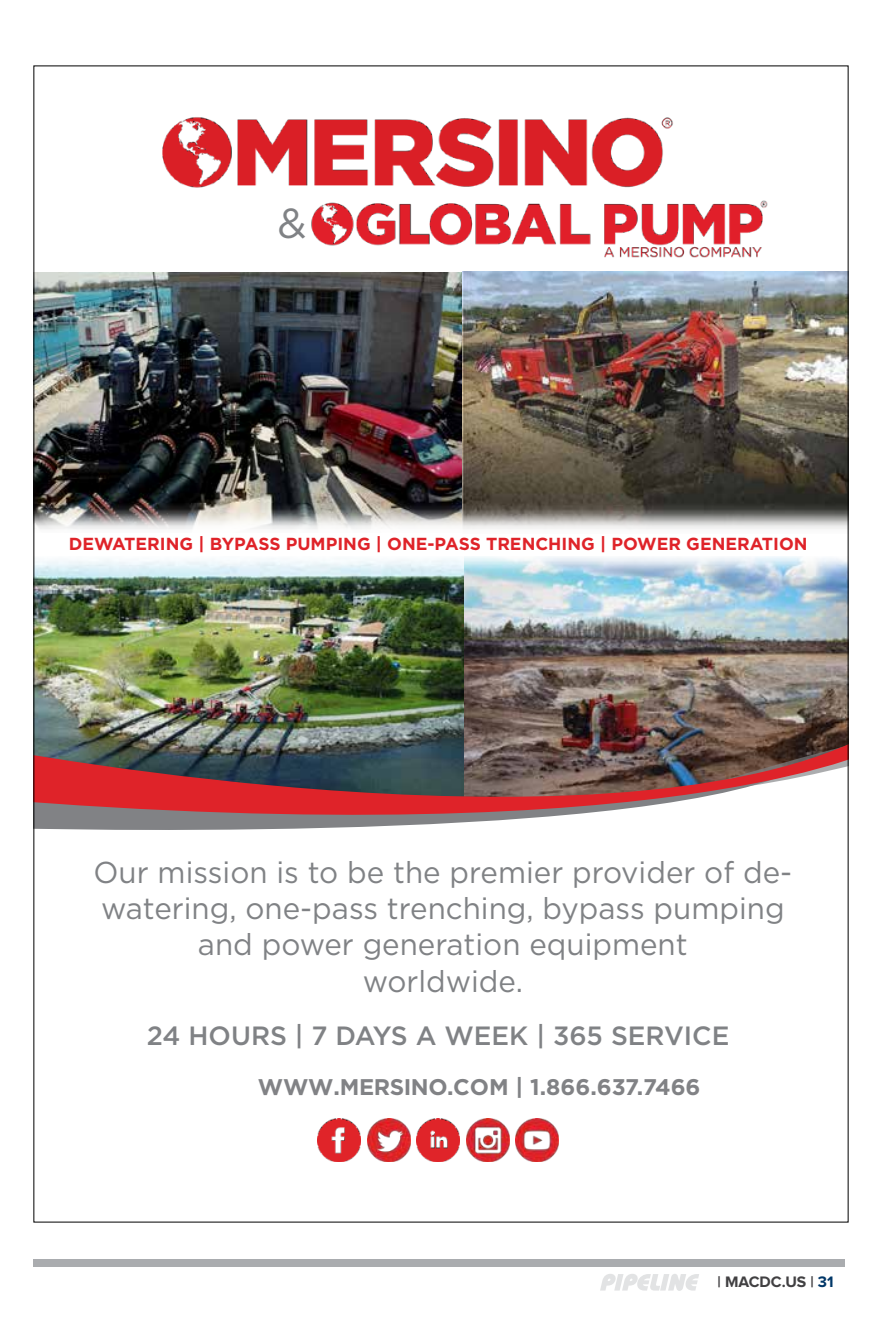
<style>
.page{position:relative;width:882px;height:1323px;background:#fff}
.page>*{position:absolute;margin:0;border:0;box-sizing:border-box;transform-origin:0 0}
.t1{font:41.82px "Gotham";color:#808285}
.t2{font:30.1px/36.2px "Gotham";color:#808285;text-align:center}
.t3{font:500 26.43px "Gotham";color:#808285}
.t4{font:700 22.57px "Gotham";letter-spacing:-.01em;color:#818285}
.t5{font:700 17.5px "Gotham";color:#df2329}
.t6{font:700 15.75px "Proxima Nova";color:#414042}
.s1{color:#003768}
</style>
<div class="page">
<div style="left:33px;top:1259px;width:811px;height:7px;background:#aaacaf"></div>
<svg style="left:600px;top:1274px;width:99px;height:17px"></svg>
<img style="left:35px;top:634px;width:812px;height:90px">
<img style="left:35px;top:272px;width:812px;height:177px">
<img style="left:35px;top:449px;width:812px;height:185px">
<img style="left:162px;top:117px;width:511px;height:71px">
<img style="left:311px;top:200px;width:456px;height:58px">
<img style="left:318px;top:1118px;width:43px;height:43px">
<img style="left:466px;top:1118px;width:43px;height:43px">
<img style="left:417px;top:1118px;width:43px;height:43px">
<img style="left:367px;top:1118px;width:43px;height:43px">
<img style="left:516px;top:1118px;width:43px;height:43px">
<img style="left:35px;top:724px;width:812px;height:106px">
<h1 class="t1" style="left:278px;top:197px;width:31px">&amp;</h1>
<p class="t5" style="left:69px;top:532px;width:740px">DEWATERING | BYPASS PUMPING | ONE-PASS TRENCHING | POWER GENERATION</p>
<p class="t2" style="left:94px;top:854px;width:700px">Our mission is to be the premier provider of de&shy;watering, one-pass trenching, bypass pumping and power generation equipment<br>worldwide.</p>
<p class="t3" style="left:147px;top:1018px;width:584px">24 HOURS | 7 DAYS A WEEK | 365 SERVICE</p>
<p class="t4" style="left:258px;top:1072px;width:444px">WWW.MERSINO.COM | 1.866.637.7466</p>
<p class="t6" style="left:718px;top:1274px;width:117px">| MACDC.US | <span class="s1">31</span></p>
</div>
